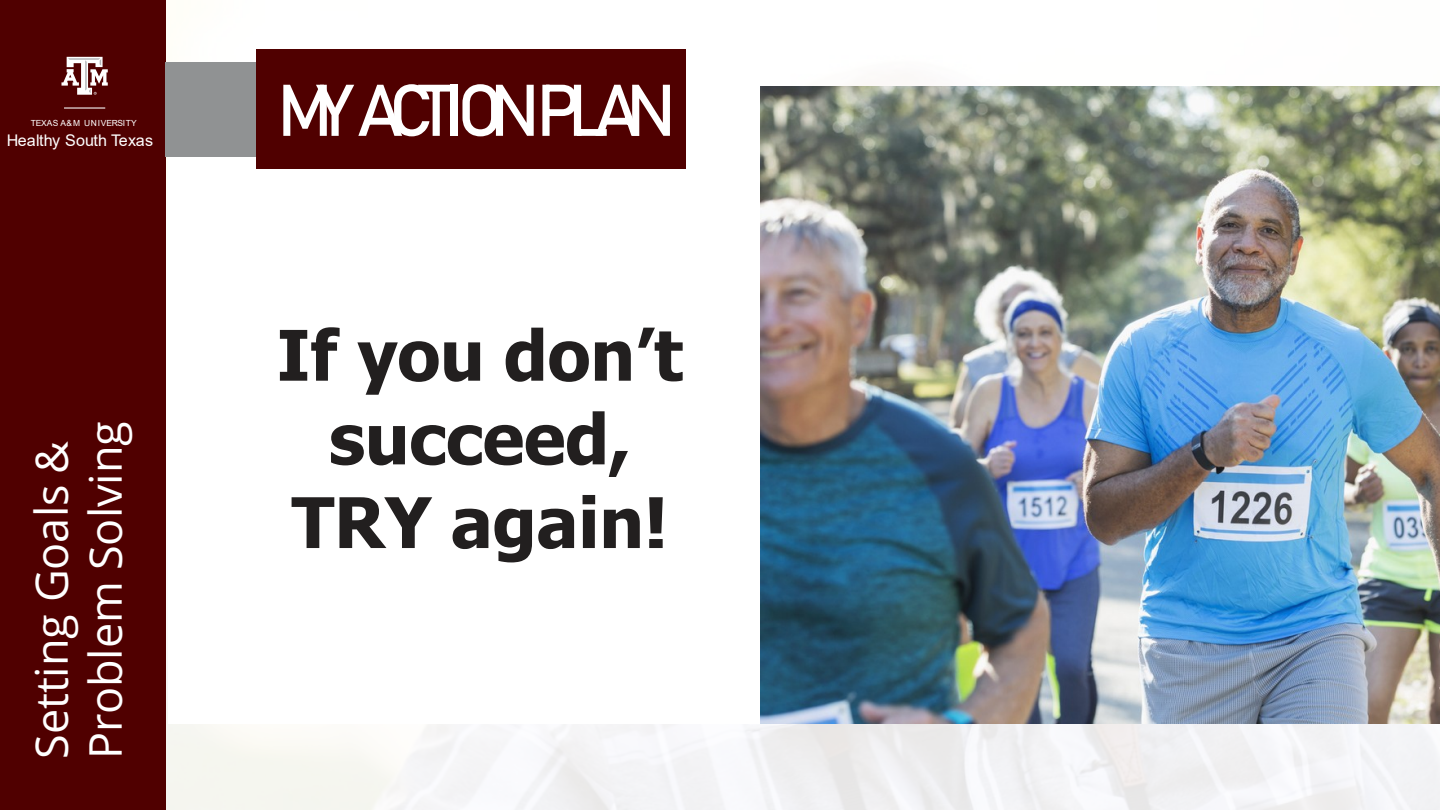
<style>
.page{position:relative;width:1440px;height:810px;background:#fff}
.page>*{position:absolute;margin:0;border:0;box-sizing:border-box;transform-origin:0 0}
.t1{font:72px "Bahnschrift";letter-spacing:-.2em;color:#fff}
.t2{font:700 69.9px/83.7px "Tahoma";color:#221f1f;text-align:center}
.t3{font:45px/54px "Open Sans";color:#fff}
.t4{font:16.05px "Arial";letter-spacing:.005em;color:#fff}
.t5{font:8.4px "Arial";letter-spacing:.015em;color:#fff}
</style>
<div class="page">
<div style="left:0;top:0;width:1440px;height:810px;background:#fff;opacity:.9"></div>
<div style="left:168px;top:86px;width:1272px;height:638px;background:#fff"></div>
<div style="left:0;top:0;width:166px;height:810px;background:#500000"></div>
<div style="left:166px;top:62px;width:94px;height:95px;background:#909293"></div>
<div style="left:256px;top:49px;width:430px;height:120px;background:#500000"></div>
<img style="left:761px;top:86px;width:679px;height:638px">
<hr style="left:64px;top:107px;width:41px;height:2px;background:#fff">
<svg style="left:62px;top:57px;width:46px;height:38px"></svg>
<p class="t5" style="left:31px;top:118px;width:108px">TEXAS A&amp;M UNIVERSITY</p>
<p class="t4" style="left:7px;top:129px;width:148px">Healthy South Texas</p>
<p class="t3" style="left:23px;top:759px;width:340px;rotate:-90deg">Setting Goals &amp;<br>Problem Solving</p>
<p class="t1" style="left:277px;top:65px;width:401px">MY ACTIONPLAN</p>
<p class="t2" style="left:277px;top:316px;width:408px">If you don’t succeed,<br>TRY again!</p>
</div>
